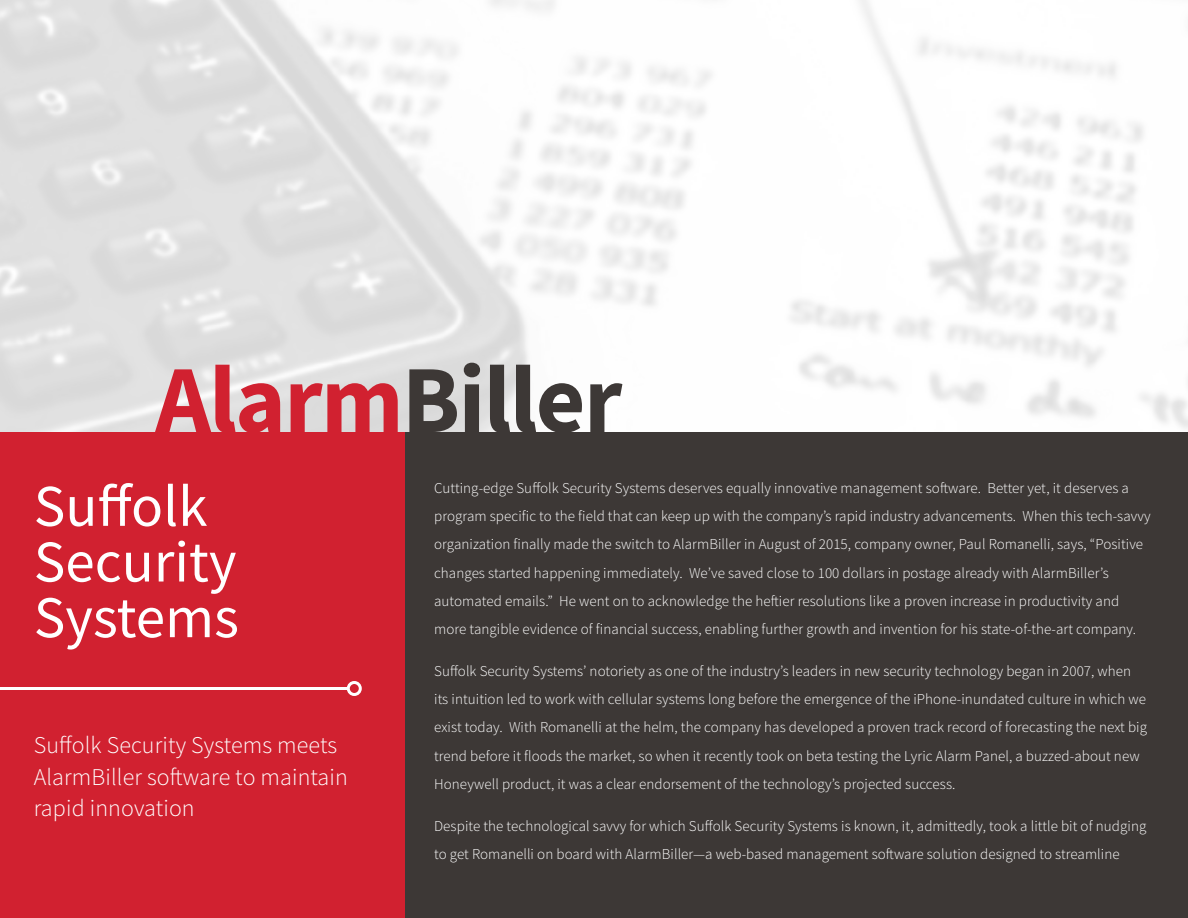
<style>
.page{position:relative;width:1188px;height:918px;background:#fff}
.page>*{position:absolute;margin:0;border:0;box-sizing:border-box;transform-origin:0 0}
.t1{font:700 96px "Source Sans Pro";letter-spacing:-.015em;color:#3d3836}
.t2{font:59.1px/55.7px "Source Sans Pro";color:#fff}
.t3{font:300 24px/31.5px "Source Sans Pro";letter-spacing:.005em;color:#fff}
.t4{font:300 15px/28.2px "Source Sans Pro";letter-spacing:.005em;color:#fff}
.s1{color:#d12130}
</style>
<div class="page">
<div style="left:0;top:432px;width:1188px;height:486px;background:#3d3836"></div>
<div style="left:0;top:432px;width:404px;height:486px;background:#d12130"></div>
<hr style="left:0;top:687px;width:348px;height:3px;background:#fff">
<div style="left:347px;top:681px;width:15px;height:15px;border:3px solid #fff;border-radius:50%"></div>
<h1 class="t1" style="left:156px;top:335px;width:468px"><span class="s1">Alarm</span>Biller</h1>
<h2 class="t2" style="left:34px;top:478px;width:207px">Suffolk<br>Security<br>Systems</h2>
<h3 class="t3" style="left:34px;top:730px;width:316px">Suffolk Security Systems meets<br>AlarmBiller software to maintain rapid innovation</h3>
<p class="t4" style="left:434px;top:474px;width:718px">Cutting-edge Suffolk Security Systems deserves equally innovative management software. Better yet, it deserves a program specific to the field that can keep up with the company’s rapid industry advancements. When this tech-savvy organization finally made the switch to AlarmBiller in August of 2015, company owner, Paul Romanelli, says, “Positive changes started happening immediately. We’ve saved close to 100 dollars in postage already with AlarmBiller’s automated emails.” He went on to acknowledge the heftier resolutions like a proven increase in productivity and more tangible evidence of financial success, enabling further growth and invention for his state-of-the-art company.</p>
<p class="t4" style="left:434px;top:657px;width:714px">Suffolk Security Systems’ notoriety as one of the industry’s leaders in new security technology began in 2007, when its intuition led to work with cellular systems long before the emergence of the iPhone-inundated culture in which we exist today. With Romanelli at the helm, the company has developed a proven track record of forecasting the next big trend before it floods the market, so when it recently took on beta testing the Lyric Alarm Panel, a buzzed-about new Honeywell product, it was a clear endorsement of the technology’s projected success.</p>
<p class="t4" style="left:434px;top:812px;width:714px">Despite the technological savvy for which Suffolk Security Systems is known, it, admittedly, took a little bit of nudging to get Romanelli on board with AlarmBiller—a web-based management software solution designed to streamline</p>
</div>
